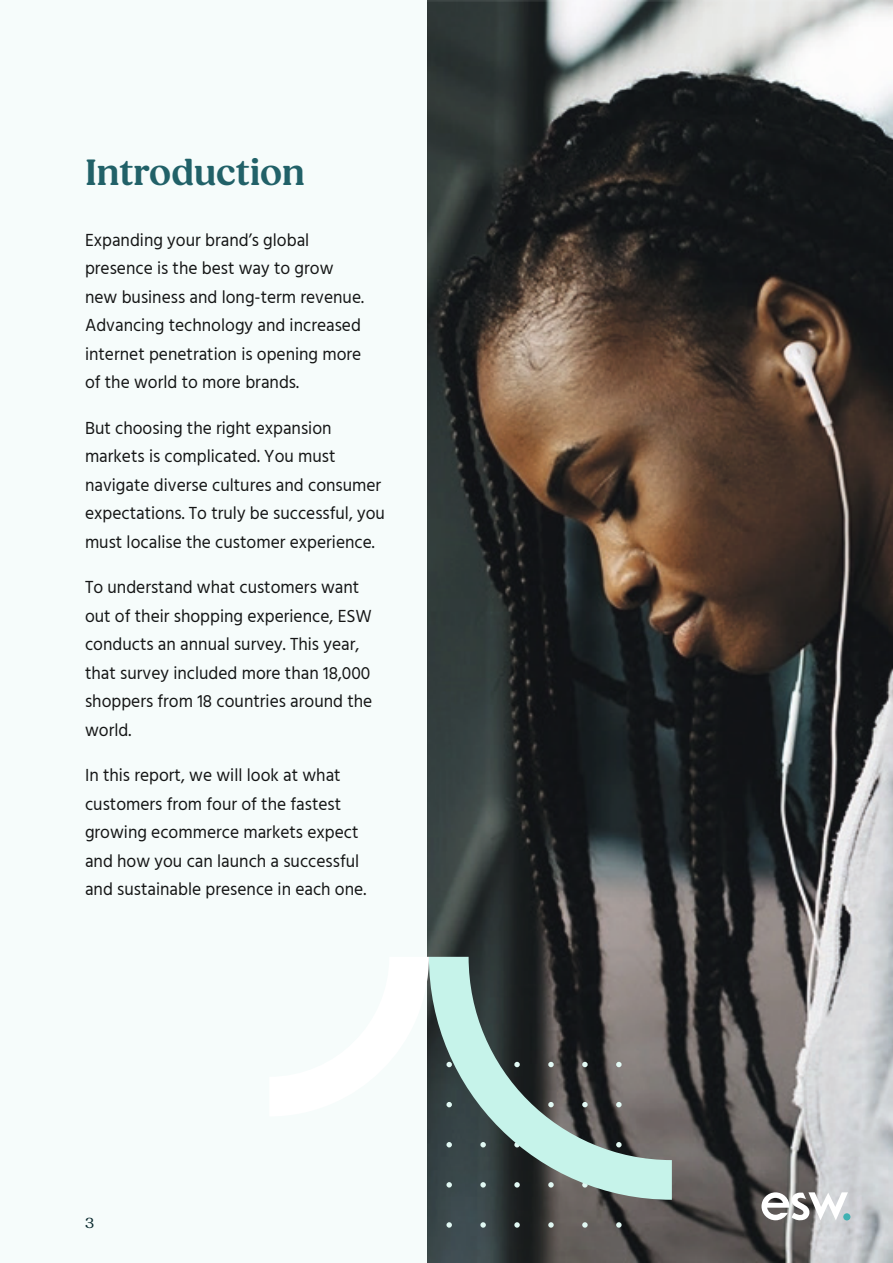
<style>
.page{position:relative;width:893px;height:1263px;background:#fff}
.page>*{position:absolute;margin:0;border:0;box-sizing:border-box;transform-origin:0 0}
.nagłówek{font:600 37.5px "Fields";color:#216168}
.p_1{font:18px/28.5px "Hind";color:#151616}
.nagłówek-2{font:15px "Fields";color:#0a2a2e}
</style>
<div class="page">
<div style="left:0;top:1px;width:893px;height:1262px;background:#f6fcfb"></div>
<img style="left:427px;top:1px;width:466px;height:1262px">
<svg style="left:446px;top:1222px;width:6px;height:6px"></svg>
<svg style="left:480px;top:1222px;width:6px;height:6px"></svg>
<svg style="left:514px;top:1222px;width:6px;height:6px"></svg>
<svg style="left:548px;top:1222px;width:6px;height:6px"></svg>
<svg style="left:582px;top:1222px;width:6px;height:6px"></svg>
<svg style="left:616px;top:1222px;width:6px;height:6px"></svg>
<div style="left:843px;top:1213px;width:7px;height:7px;background:#40b1b2;border-radius:50%"></div>
<svg style="left:761px;top:1192px;width:87px;height:29px"></svg>
<svg style="left:429px;top:957px;width:243px;height:243px;background:#64706d"></svg>
<svg style="left:427px;top:957px;width:2px;height:159px"></svg>
<p class="nagłówek" style="left:85px;top:151px;width:221px">Introduction</p>
<p class="p_1" style="left:85px;top:226px;width:281px">Expanding your brand’s global presence is the best way to grow new business and long-term revenue.<br>Advancing technology and increased internet penetration is opening more of the world to more brands.</p>
<p class="p_1" style="left:85px;top:414px;width:301px">But choosing the right expansion markets is complicated. You must navigate diverse cultures and consumer expectations. To truly be successful, you must localise the customer experience.</p>
<p class="p_1" style="left:85px;top:574px;width:289px">To understand what customers want out of their shopping experience, ESW conducts an annual survey. This year, that survey included more than 18,000 shoppers from 18 countries around the world.</p>
<p class="p_1" style="left:85px;top:762px;width:283px">In this report, we will look at what customers from four of the fastest growing ecommerce markets expect and how you can launch a successful and sustainable presence in each one.</p>
<p class="nagłówek-2" style="left:85px;top:1214px;width:10px">3</p>
</div>
